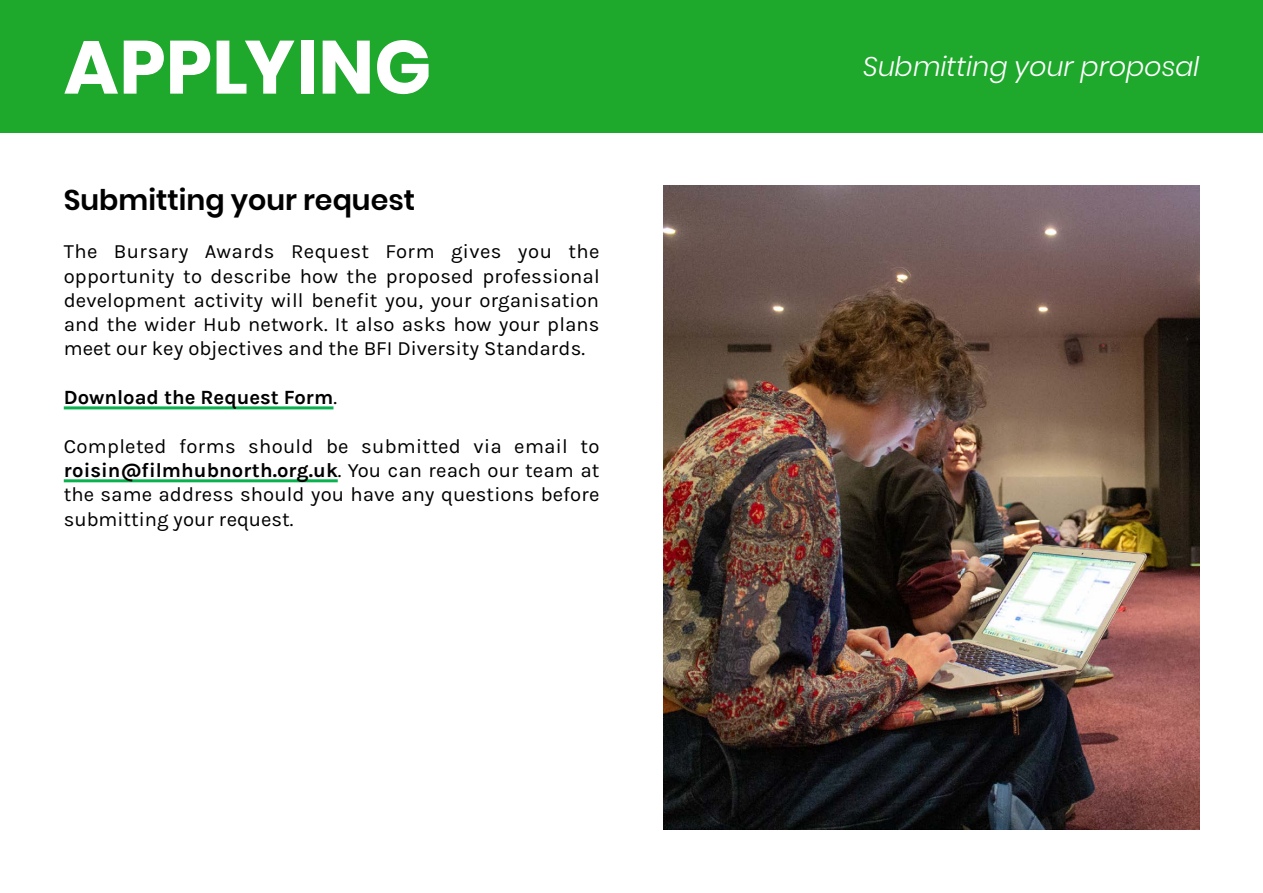
<style>
.page{position:relative;width:1263px;height:893px;background:#fff}
.page>*{position:absolute;margin:0;border:0;box-sizing:border-box;transform-origin:0 0}
.Paragraph_Style_7{font:700 75px "Poppins";color:#fff}
.Paragraph_Style_9{font:600 28.5px "Poppins";color:#000}
.Sub-header_Text{font:italic 300 27px "Poppins";color:#fff}
.Body_Text{font:20.25px/24.3px "Karla";color:#000;text-align:justify}
.Body_Text-2{font:700 20.25px "Karla";color:#000}
.s1{font-weight:400}
.s2{font-weight:700}
</style>
<div class="page">
<hr style="left:64px;top:406px;width:269px;height:3px;background:#0ab24f">
<hr style="left:64px;top:479px;width:274px;height:3px;background:#0ab24f">
<div style="left:0;top:0;width:1263px;height:133px;background:#1ea82c"></div>
<img style="left:663px;top:185px;width:536px;height:644px">
<p class="Paragraph_Style_7" style="left:64px;top:24px;width:369px">APPLYING</p>
<p class="Paragraph_Style_9" style="left:64px;top:183px;width:353px">Submitting your request</p>
<p class="Body_Text" style="left:64px;top:240px;width:537px">The Bursary Awards Request Form gives you the opportunity to describe how the proposed professional development activity will benefit you, your organisation and the wider Hub network. It also asks how your plans meet our key objectives and the BFI Diversity Standards.</p>
<p class="Body_Text-2" style="left:64px;top:385px;width:275px">Download the Request Form<span class="s1">.</span></p>
<p class="Body_Text" style="left:64px;top:434px;width:537px">Completed forms should be submitted via email to <span class="s2">roisin@filmhubnorth.org.uk</span>. You can reach our team at the same address should you have any questions before submitting your request.</p>
<p class="Sub-header_Text" style="left:863px;top:51px;width:338px">Submitting your proposal</p>
</div>
